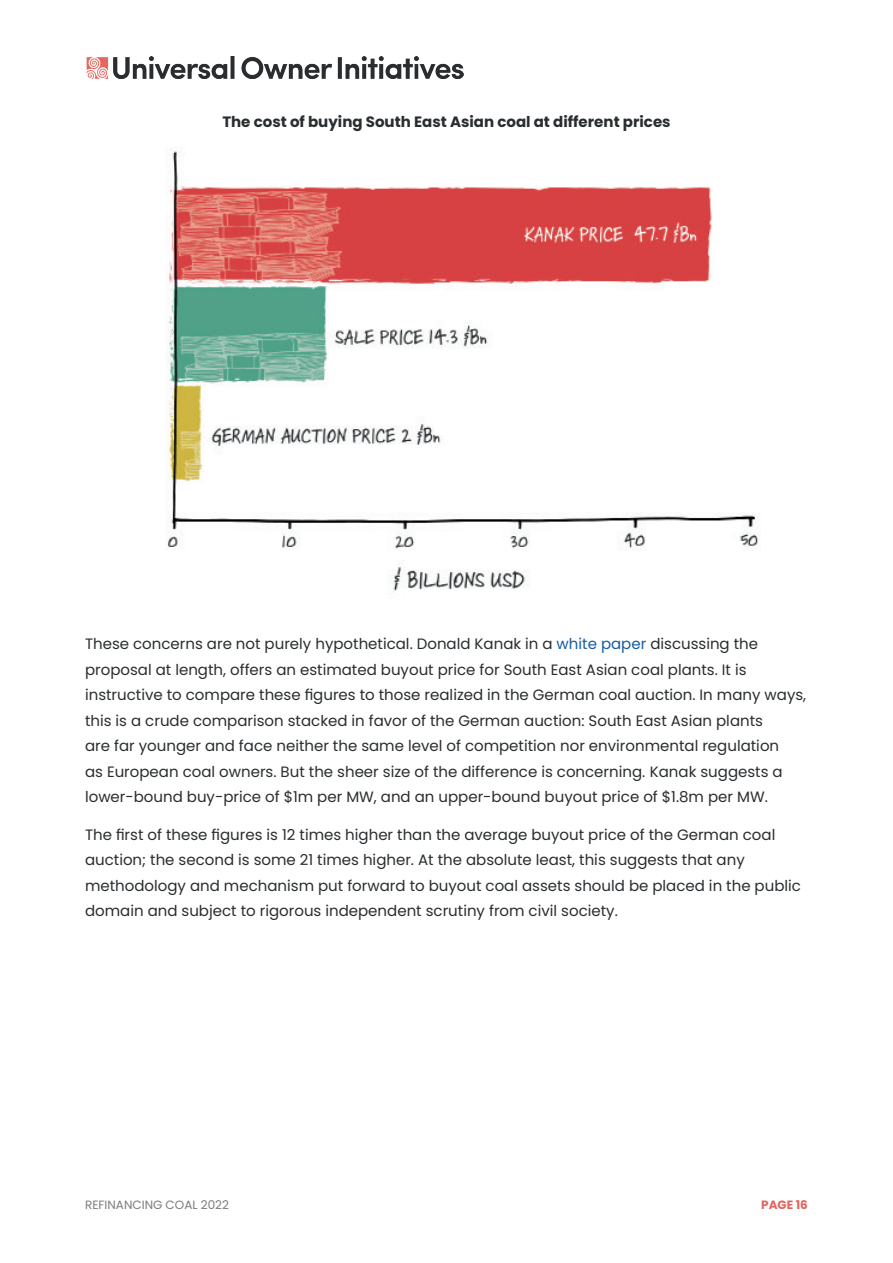
<style>
.page{position:relative;width:893px;height:1263px;background:#fff}
.page>*{position:absolute;margin:0;border:0;box-sizing:border-box;transform-origin:0 0}
.t1{font:15px/25.5px "Poppins";color:#292d2f}
.t2{font:700 15px "Poppins";color:#292d2f}
.t3{font:12px "Poppins";color:#797c7d}
.t4{font:700 12px "Poppins";color:#e2655f}
.s1{color:#175d9e}
</style>
<div class="page">
<img style="left:86px;top:56px;width:378px;height:23px">
<img style="left:166px;top:151px;width:592px;height:440px">
<p class="t2" style="left:222px;top:113px;width:450px">The cost of buying South East Asian coal at different prices</p>
<p class="t1" style="left:85px;top:631px;width:723px">These concerns are not purely hypothetical. Donald Kanak in a <span class="s1">white paper</span> discussing the proposal at length, offers an estimated buyout price for South East Asian coal plants. It is instructive to compare these figures to those realized in the German coal auction. In many ways, this is a crude comparison stacked in favor of the German auction: South East Asian plants<br>are far younger and face neither the same level of competition nor environmental regulation<br>as European coal owners. But the sheer size of the difference is concerning. Kanak suggests a lower-bound buy-price of $1m per MW, and an upper-bound buyout price of $1.8m per MW.</p>
<p class="t1" style="left:85px;top:822px;width:717px">The first of these figures is 12 times higher than the average buyout price of the German coal auction; the second is some 21 times higher. At the absolute least, this suggests that any methodology and mechanism put forward to buyout coal assets should be placed in the public domain and subject to rigorous independent scrutiny from civil society.</p>
<p class="t3" style="left:85px;top:1198px;width:146px">REFINANCING COAL 2022</p>
<p class="t4" style="left:761px;top:1198px;width:48px">PAGE 16</p>
</div>
